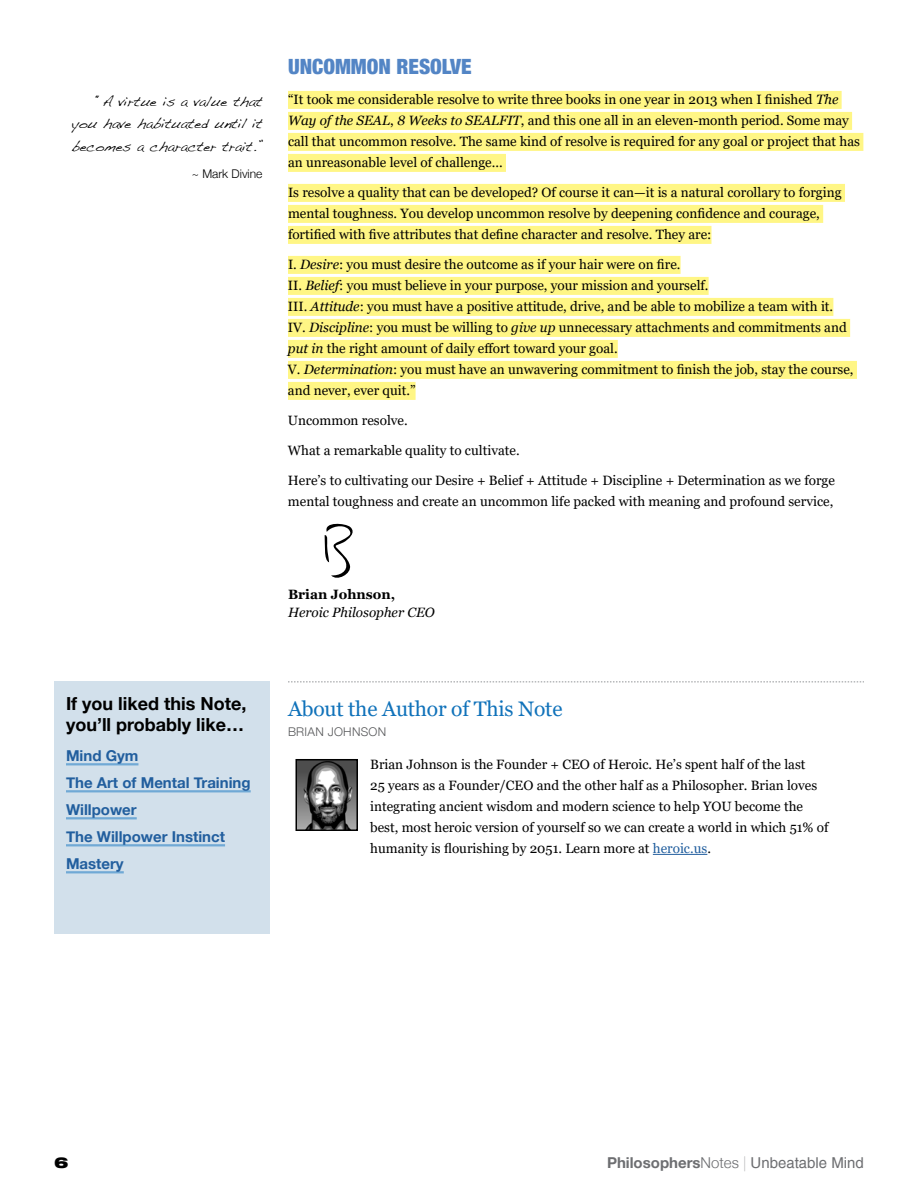
<style>
.page{position:relative;width:918px;height:1188px;background:#fff}
.page>*{position:absolute;margin:0;border:0;box-sizing:border-box;transform-origin:0 0}
.t1{font:21px "Georgia";letter-spacing:-.01em;color:#1072ba}
.t2{font:900 condensed 21px "Helvetica Neue";color:#5385c5}
.t3{font:700 18px/21.6px "Helvetica Neue";color:#000}
.t4{font:700 15px/27px "Helvetica Neue";color:#215e9e}
.t5{font:15px "Helvetica";color:#6d6e71}
.t6{font:900 expanded 15px "Helvetica Neue";color:#000}
.t7{font:13.5px/21px "Georgia";color:#000}
.t8{font:italic 13.5px "Georgia";color:#000}
.t9{font:700 13.5px "Georgia";color:#000}
.t10{font:12px/22.5px "Dakota";color:#000;text-align:justify}
.t11{font:300 12px "Helvetica Neue";letter-spacing:.025em;color:#58595b}
.t12{font:300 12px "Helvetica Neue";color:#000}
.s1{font-style:italic}
.s2{color:#215e9e}
.s3{font-family:"Helvetica Neue";font-weight:700}
.s4{font-family:"Helvetica Neue";font-weight:300}
.s5{font-family:"Helvetica Neue";font-weight:200}
</style>
<div class="page">
<div style="left:288px;top:91px;width:554px;height:18px;background:#fff685"></div>
<div style="left:288px;top:112px;width:564px;height:18px;background:#fff685"></div>
<div style="left:288px;top:133px;width:575px;height:18px;background:#fff685"></div>
<div style="left:288px;top:154px;width:218px;height:18px;background:#fff685"></div>
<div style="left:288px;top:184px;width:557px;height:18px;background:#fff685"></div>
<div style="left:288px;top:205px;width:535px;height:18px;background:#fff685"></div>
<div style="left:288px;top:226px;width:423px;height:18px;background:#fff685"></div>
<div style="left:288px;top:256px;width:393px;height:18px;background:#fff685"></div>
<div style="left:288px;top:277px;width:421px;height:18px;background:#fff685"></div>
<div style="left:288px;top:298px;width:545px;height:18px;background:#fff685"></div>
<div style="left:288px;top:319px;width:562px;height:18px;background:#fff685"></div>
<div style="left:288px;top:340px;width:330px;height:18px;background:#fff685"></div>
<div style="left:288px;top:361px;width:569px;height:18px;background:#fff685"></div>
<div style="left:288px;top:382px;width:128px;height:18px;background:#fff685"></div>
<div style="left:54px;top:682px;width:216px;height:252px;background:#d2e0eb"></div>
<hr style="left:66px;top:763px;width:72px;height:2px;background:#70a9d5">
<hr style="left:66px;top:790px;width:185px;height:2px;background:#70a9d5">
<hr style="left:66px;top:817px;width:71px;height:2px;background:#70a9d5">
<hr style="left:66px;top:844px;width:159px;height:2px;background:#70a9d5">
<hr style="left:66px;top:871px;width:58px;height:2px;background:#70a9d5">
<svg style="left:288px;top:682px;width:576px;height:1px"></svg>
<img style="left:299px;top:762px;width:56px;height:66px">
<div style="left:296px;top:759px;width:62px;height:72px;border:2px solid #000"></div>
<hr style="left:653px;top:854px;width:54px;height:1px;background:#215e9e">
<svg style="left:324px;top:523px;width:29px;height:55px"></svg>
<p class="t10" style="left:72px;top:92px;width:192px;text-indent:24px">“A virtue is a value that you have habituated until it becomes a character trait.”</p>
<p class="t12" style="left:192px;top:164px;width:72px">~ Mark Divine</p>
<h1 class="t2" style="left:288px;top:50px;width:185px">UNCOMMON RESOLVE</h1>
<p class="t7" style="left:288px;top:90px;width:574px">“It took me considerable resolve to write three books in one year in 2013 when I finished <span class="s1">The Way of the SEAL</span>, <span class="s1">8 Weeks to SEALFIT</span>, and this one all in an eleven-month period. Some may call that uncommon resolve. The same kind of resolve is required for any goal or project that has an unreasonable level of challenge...</p>
<p class="t7" style="left:288px;top:183px;width:555px">Is resolve a quality that can be developed? Of course it can—it is a natural corollary to forging mental toughness. You develop uncommon resolve by deepening confidence and courage, fortified with five attributes that define character and resolve. They are:</p>
<p class="t7" style="left:288px;top:255px;width:567px">I. <span class="s1">Desire</span>: you must desire the outcome as if your hair were on fire.<br>II. <span class="s1">Belief</span>: you must believe in your purpose, your mission and yourself.<br>III. <span class="s1">Attitude</span>: you must have a positive attitude, drive, and be able to mobilize a team with it.<br>IV. <span class="s1">Discipline</span>: you must be willing to <span class="s1">give up</span> unnecessary attachments and commitments and <span class="s1">put in</span> the right amount of daily effort toward your goal.<br>V. <span class="s1">Determination</span>: you must have an unwavering commitment to finish the job, stay the course, and never, ever quit.”</p>
<p class="t7" style="left:288px;top:411px;width:121px">Uncommon resolve.</p>
<p class="t7" style="left:288px;top:441px;width:233px">What a remarkable quality to cultivate.</p>
<p class="t7" style="left:288px;top:471px;width:548px">Here’s to cultivating our Desire + Belief + Attitude + Discipline + Determination as we forge mental toughness and create an uncommon life packed with meaning and profound service,</p>
<h2 class="t3" style="left:66px;top:693px;width:182px">If you liked this Note, you’ll probably like…</h2>
<p class="t4" style="left:66px;top:743px;width:186px">Mind Gym<br>The Art of Mental Training<br>Willpower<br>The Willpower Instinct<br>Mastery</p>
<p class="t9" style="left:288px;top:585px;width:109px">Brian Johnson,</p>
<p class="t8" style="left:288px;top:604px;width:148px">Heroic Philosopher CEO</p>
<h1 class="t1" style="left:288px;top:696px;width:276px">About the Author of This Note</h1>
<p class="t11" style="left:288px;top:723px;width:100px">BRIAN JOHNSON</p>
<p class="t7" style="left:370px;top:754px;width:460px">Brian Johnson is the Founder + CEO of Heroic. He’s spent half of the last<br>25 years as a Founder/CEO and the other half as a Philosopher. Brian loves integrating ancient wisdom and modern science to help YOU become the best, most heroic version of yourself so we can create a world in which 51% of humanity is flourishing by 2051. Learn more at <span class="s2">heroic.us</span>.</p>
<p class="t6" style="left:54px;top:1153px;width:16px">6</p>
<p class="t5" style="left:607px;top:1154px;width:258px"><span class="s3">Philosophers</span><span class="s4">Notes</span> <span class="s5">|</span> Unbeatable Mind</p>
</div>
